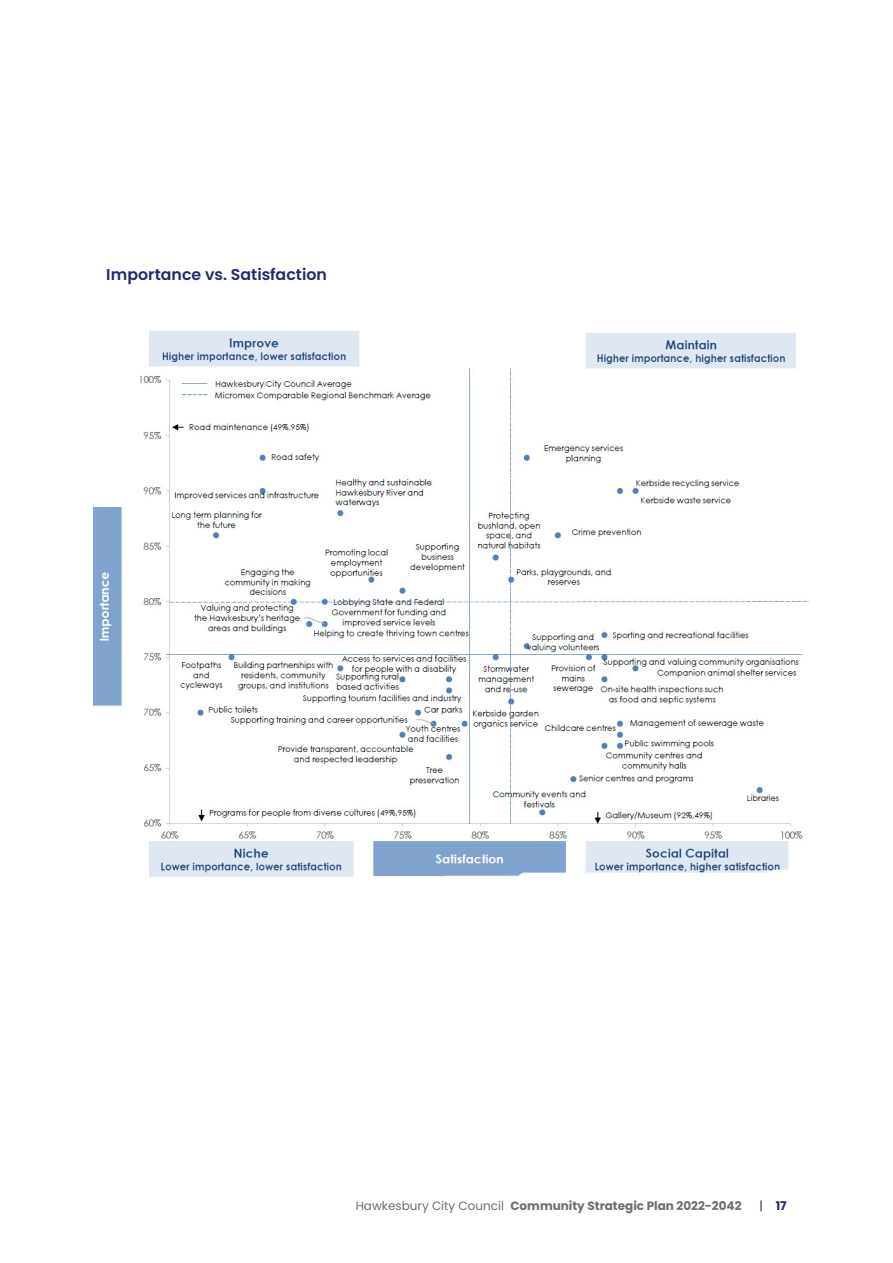
<style>
.page{position:relative;width:893px;height:1263px;background:#fff}
.page>*{position:absolute;margin:0;border:0;box-sizing:border-box;transform-origin:0 0}
.t1{font:600 15.75px "Poppins";letter-spacing:.005em;color:#232a72}
.t2{font:700 12px "Poppins";color:#6d6e71}
.t3{font:700 12px "Poppins";color:#232a72}
.s1{font-weight:400}
</style>
<div class="page">
<img style="left:94px;top:331px;width:715px;height:546px">
<h1 class="t1" style="left:106px;top:266px;width:222px">Importance vs. Satisfaction</h1>
<p class="t2" style="left:356px;top:1199px;width:387px"><span class="s1">Hawkesbury City Council</span> Community Strategic Plan 2022-2042</p>
<p class="t3" style="left:759px;top:1199px;width:29px"><span class="s1">|</span> 17</p>
</div>
